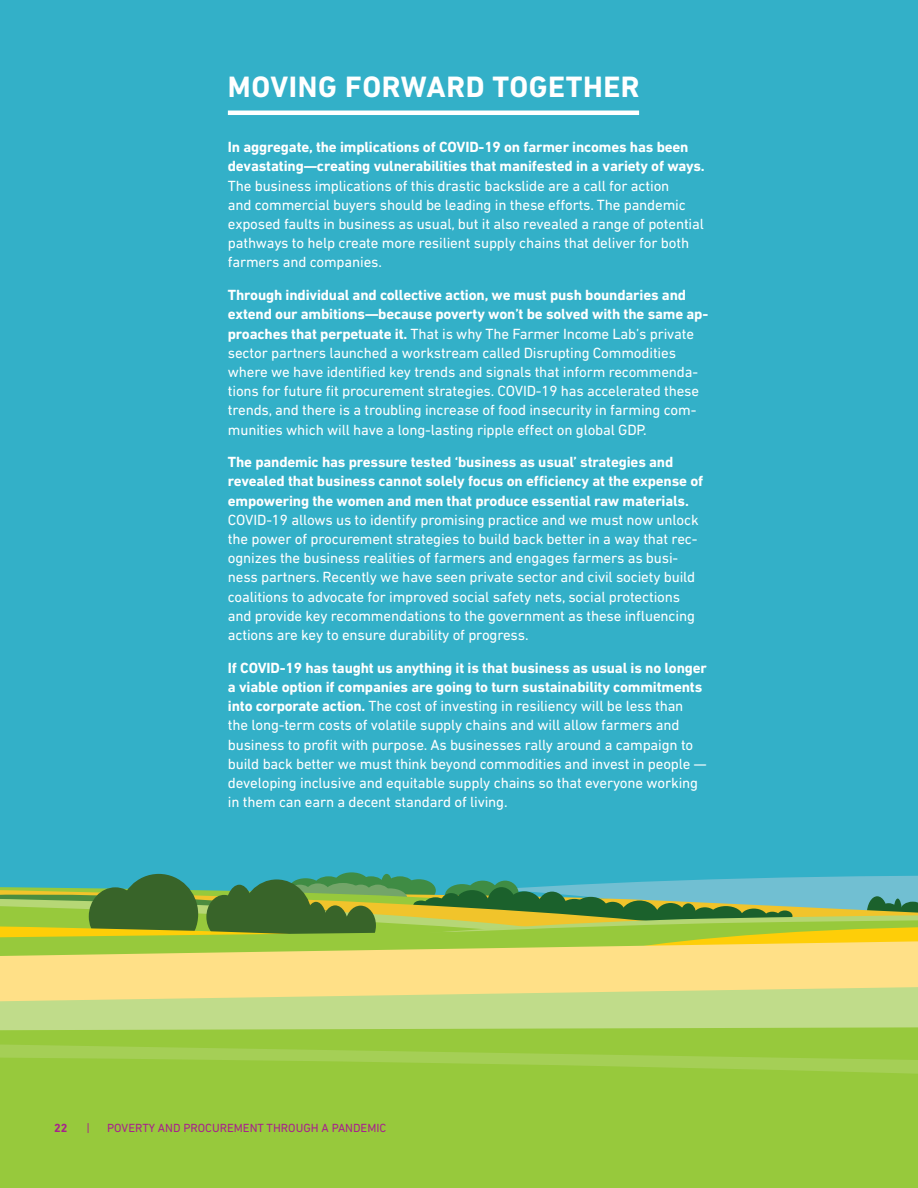
<style>
.page{position:relative;width:918px;height:1188px;background:#fff}
.page>*{position:absolute;margin:0;border:0;box-sizing:border-box;transform-origin:0 0}
.Intro_Hed_1{font:700 30px "DIN Next LT Pro";letter-spacing:.02em;color:#fff}
.Bod{font:15px/19.2px "DIN Next LT Pro";letter-spacing:-.01em;color:#fff}
.t1{font:12px "DIN Next LT Pro";color:#a8218c}
.t2{font:700 12px "DIN Next LT Pro";color:#a8218c}
.s1{font-weight:700}
</style>
<div class="page">
<div style="left:0;top:0;width:918px;height:1058px;background:#33b0c8"></div>
<svg style="left:709px;top:876px;width:209px;height:11px;background:#6abdd0"></svg>
<svg style="left:135px;top:874px;width:574px;height:13px"></svg>
<div style="left:445px;top:884px;width:34px;height:22px;background:#3f8c44;border-radius:50%"></div>
<div style="left:468px;top:881px;width:30px;height:22px;background:#3f8c44;border-radius:50%"></div>
<div style="left:492px;top:881px;width:27px;height:27px;background:#3f8c44;border-radius:50%"></div>
<div style="left:359px;top:876px;width:25px;height:15px;background:#3f8c44;border-radius:50%"></div>
<div style="left:381px;top:874px;width:11px;height:22px;background:#3f8c44;border-radius:50%"></div>
<div style="left:387px;top:876px;width:26px;height:17px;background:#3f8c44;border-radius:50%"></div>
<div style="left:402px;top:879px;width:34px;height:23px;background:#3f8c44;border-radius:50%"></div>
<div style="left:334px;top:872px;width:35px;height:21px;background:#3f8c44;border-radius:50%"></div>
<div style="left:315px;top:876px;width:28px;height:17px;background:#3f8c44;border-radius:50%"></div>
<div style="left:289px;top:878px;width:33px;height:20px;background:#3f8c44;border-radius:50%"></div>
<div style="left:289px;top:885px;width:21px;height:11px;background:#73a569;border-radius:50%"></div>
<svg style="left:307px;top:883px;width:22px;height:14px"></svg>
<div style="left:325px;top:883px;width:36px;height:17px;background:#73a569;border-radius:50%"></div>
<div style="left:351px;top:885px;width:19px;height:13px;background:#73a569;border-radius:50%"></div>
<div style="left:366px;top:885px;width:24px;height:17px;background:#73a569;border-radius:50%"></div>
<div style="left:119px;top:874px;width:79px;height:81px;background:#386429;border-radius:50%"></div>
<div style="left:224px;top:885px;width:31px;height:62px;background:#386429;border-radius:50%"></div>
<div style="left:241px;top:879px;width:71px;height:76px;background:#386429;border-radius:50%"></div>
<svg style="left:0;top:887px;width:918px;height:54px"></svg>
<svg style="left:0;top:941px;width:918px;height:46px;background:#efdc79"></svg>
<svg style="left:0;top:987px;width:918px;height:40px;background:#cbdc89"></svg>
<svg style="left:0;top:1027px;width:918px;height:18px;background:#9bca43"></svg>
<svg style="left:0;top:1045px;width:918px;height:13px;background:#9dcb47"></svg>
<div style="left:0;top:1058px;width:918px;height:130px;background:#97c93c"></div>
<hr style="left:228px;top:111px;width:411px;height:4px;background:#fff">
<p class="Intro_Hed_1" style="left:228px;top:69px;width:413px">MOVING FORWARD TOGETHER</p>
<p class="Bod" style="left:228px;top:137px;width:478px"><span class="s1">In aggregate, the implications of COVID-19 on farmer incomes has been devastating—creating vulnerabilities that manifested in a variety of ways.<br></span>The business implications of this drastic backslide are a call for action<br>and commercial buyers should be leading in these efforts. The pandemic exposed faults in business as usual, but it also revealed a range of potential pathways to help create more resilient supply chains that deliver for both farmers and companies.</p>
<p class="Bod" style="left:228px;top:285px;width:482px"><span class="s1">Through individual and collective action, we must push boundaries and extend our ambitions—because poverty won’t be solved with the same ap&shy;proaches that perpetuate it.</span> That is why The Farmer Income Lab’s private sector partners launched a workstream called Disrupting Commodities where we have identified key trends and signals that inform recommenda&shy;tions for future fit procurement strategies. COVID-19 has accelerated these trends, and there is a troubling increase of food insecurity in farming com&shy;munities which will have a long-lasting ripple effect on global GDP.</p>
<p class="Bod" style="left:228px;top:452px;width:477px"><span class="s1">The pandemic has pressure tested ‘business as usual’ strategies and revealed that business cannot solely focus on efficiency at the expense of empowering the women and men that produce essential raw materials.<br></span>COVID-19 allows us to identify promising practice and we must now unlock the power of procurement strategies to build back better in a way that rec&shy;ognizes the business realities of farmers and engages farmers as busi&shy;ness partners. Recently we have seen private sector and civil society build coalitions to advocate for improved social safety nets, social protections and provide key recommendations to the government as these influencing actions are key to ensure durability of progress.</p>
<p class="Bod" style="left:228px;top:658px;width:481px"><span class="s1">If COVID-19 has taught us anything it is that business as usual is no longer a viable option if companies are going to turn sustainability commitments into corporate action.</span> The cost of investing in resiliency will be less than the long-term costs of volatile supply chains and will allow farmers and business to profit with purpose. As businesses rally around a campaign to build back better we must think beyond commodities and invest in people — developing inclusive and equitable supply chains so that everyone working in them can earn a decent standard of living.</p>
<p class="t2" style="left:54px;top:1121px;width:15px">22</p>
<p class="t1" style="left:86px;top:1121px;width:5px">|</p>
<p class="t1" style="left:107px;top:1121px;width:281px">POVERTY AND PROCUREMENT THROUGH A PANDEMIC</p>
</div>
